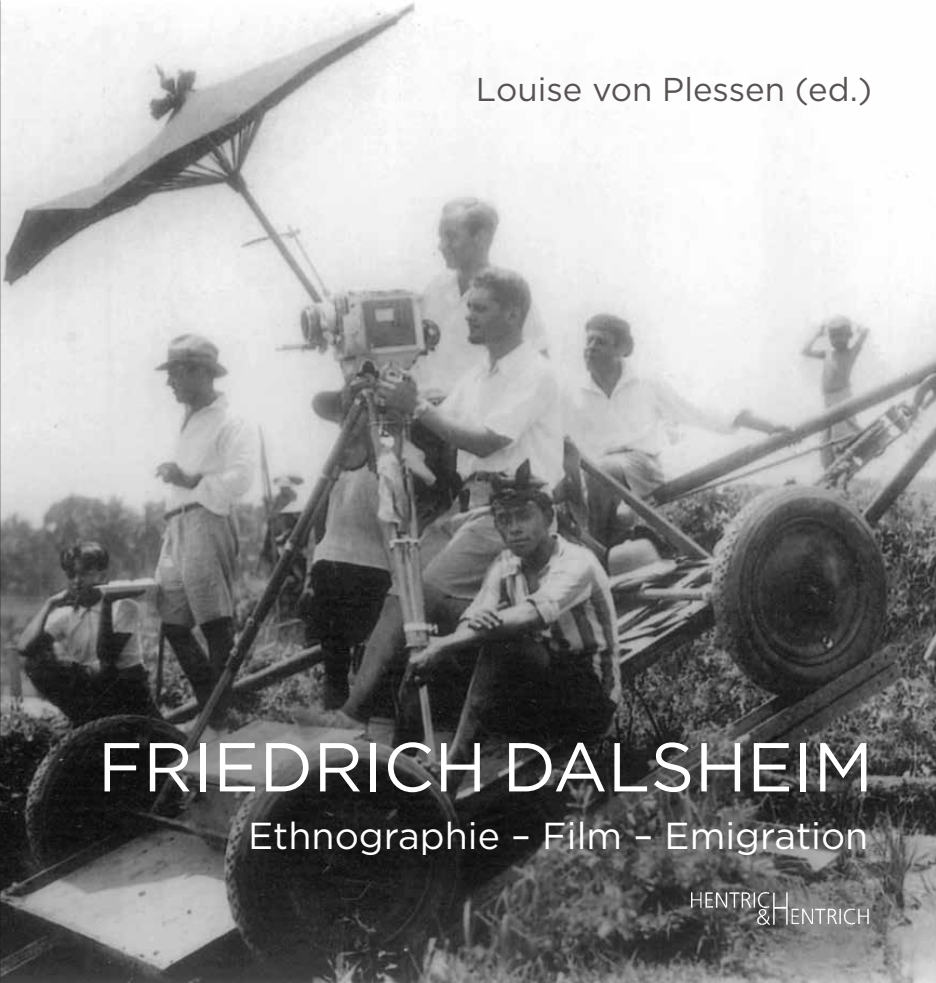
<style>
.page{position:relative;width:936px;height:983px;background:#fff}
.page>*{position:absolute;margin:0;border:0;box-sizing:border-box;transform-origin:0 0}
.t1{font:69px "Gotham";color:#fff}
.t2{font:37.5px "Gotham";color:#fff}
.t3{font:33px "Gotham";color:#585353}
</style>
<div class="page">
<img style="left:0;top:0;width:935px;height:982px">
<img style="left:691px;top:891px;width:179px;height:34px">
<p class="t3" style="left:476px;top:68px;width:397px">Louise von Plessen (ed.)</p>
<h1 class="t1" style="left:98px;top:722px;width:777px">FRIEDRICH DALSHEIM</h1>
<p class="t2" style="left:248px;top:811px;width:621px">Ethnographie – Film – Emigration</p>
</div>
